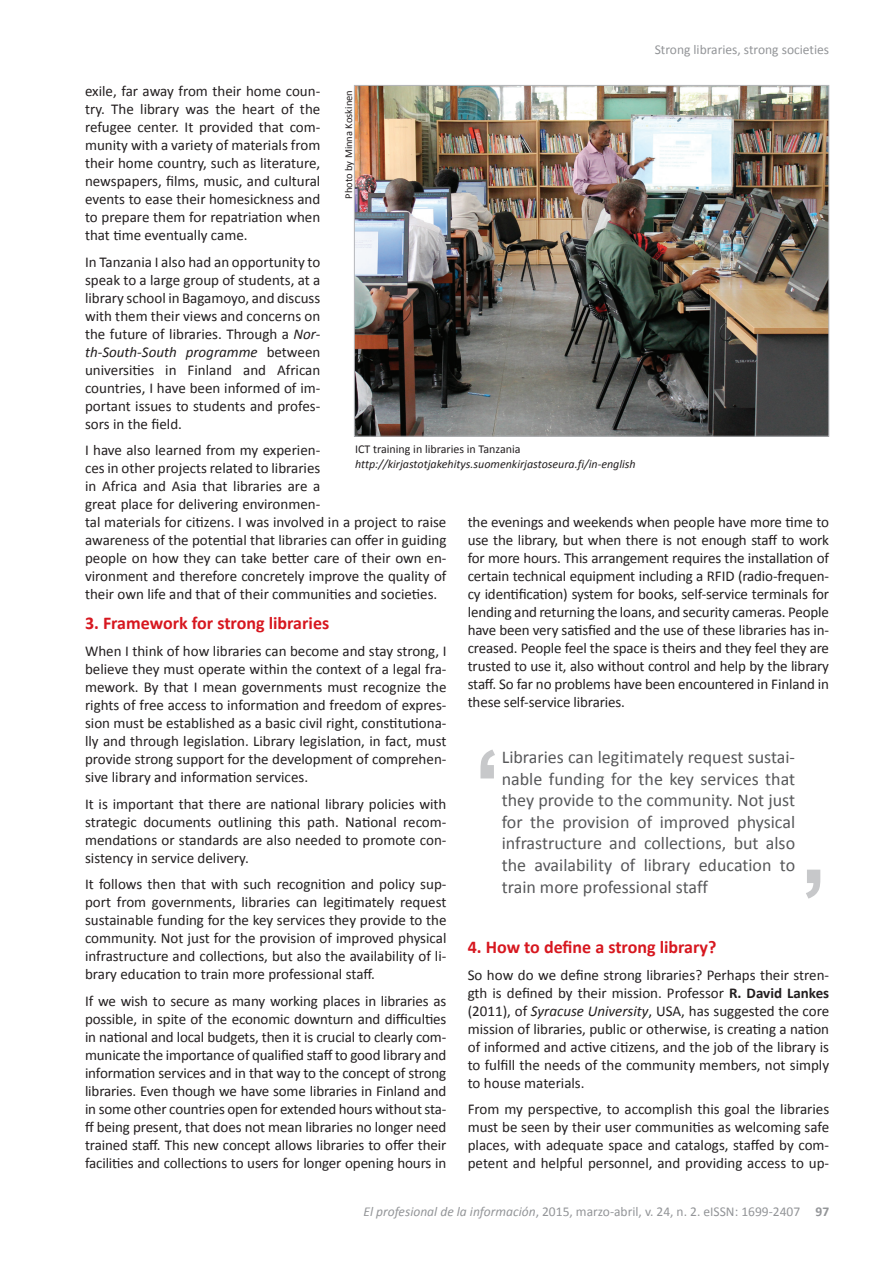
<style>
.page{position:relative;width:893px;height:1263px;background:#fff}
.page>*{position:absolute;margin:0;border:0;box-sizing:border-box;transform-origin:0 0}
.t1{font:18px/21.6px "Calibri";color:#57585a;text-align:justify}
.t2{font:700 18px "Calibri";color:#d7171f}
.t3{font:15px/18px "Calibri";color:#231f20;text-align:justify}
.t4{font:13.5px "Calibri";color:#939598}
.t5{font:italic 12px "Calibri";color:#231f20}
.t6{font:12px "Calibri";color:#231f20}
.t7{font:10.5px "Calibri";color:#231f20}
.s1{font-style:italic}
.s2{font-weight:700}
</style>
<div class="page">
<img style="left:356px;top:87px;width:471px;height:348px">
<svg style="left:806px;top:870px;width:14px;height:28px"></svg>
<svg style="left:480px;top:749px;width:15px;height:29px"></svg>
<p class="t4" style="left:655px;top:41px;width:176px">Strong libraries, strong societies</p>
<p class="t3" style="left:85px;top:82px;width:237px">exile, far away from their home coun&shy;try. The library was the heart of the refugee center. It provided that com&shy;munity with a variety of materials from their home country, such as literature, newspapers, films, music, and cultural events to ease their homesickness and to prepare them for repatriation when that time eventually came.</p>
<p class="t3" style="left:85px;top:253px;width:237px">In Tanzania I also had an opportunity to speak to a large group of students, at a library school in Bagamoyo, and discuss with them their views and concerns on the future of libraries. Through a <span class="s1">Nor&shy;th-South-South programme</span> between universities in Finland and African countries, I have been informed of im&shy;portant issues to students and profes&shy;sors in the field.</p>
<p class="t3" style="left:85px;top:441px;width:363px;text-align:left">I have also learned from my experien-<br>ces in other projects related to libraries<br>in Africa and Asia that libraries are a<br>great place for delivering environmen-<br>tal materials for citizens. I was involved in a project to raise awareness of the potential that libraries can offer in guiding people on how they can take better care of their own en&shy;vironment and therefore concretely improve the quality of their own life and that of their communities and societies.</p>
<p class="t2" style="left:85px;top:612px;width:246px">3. Framework for strong libraries</p>
<p class="t3" style="left:85px;top:642px;width:363px">When I think of how libraries can become and stay strong, I believe they must operate within the context of a legal fra&shy;mework. By that I mean governments must recognize the rights of free access to information and freedom of expres&shy;sion must be established as a basic civil right, constitutiona&shy;lly and through legislation. Library legislation, in fact, must provide strong support for the development of comprehen&shy;sive library and information services.</p>
<p class="t3" style="left:85px;top:794px;width:363px">It is important that there are national library policies with strategic documents outlining this path. National recom&shy;mendations or standards are also needed to promote con&shy;sistency in service delivery.</p>
<p class="t3" style="left:85px;top:875px;width:363px">It follows then that with such recognition and policy sup&shy;port from governments, libraries can legitimately request sustainable funding for the key services they provide to the community. Not just for the provision of improved physical infrastructure and collections, but also the availability of li&shy;brary education to train more professional staff.</p>
<p class="t3" style="left:85px;top:991px;width:363px">If we wish to secure as many working places in libraries as possible, in spite of the economic downturn and difficulties in national and local budgets, then it is crucial to clearly com&shy;municate the importance of qualified staff to good library and information services and in that way to the concept of strong libraries. Even though we have some libraries in Finland and in some other countries open for extended hours without sta&shy;ff being present, that does not mean libraries no longer need trained staff. This new concept allows libraries to offer their facilities and collections to users for longer opening hours in</p>
<p class="t7" style="left:342px;top:199px;width:110px;rotate:-90deg">Photo by Minna Koskinen</p>
<p class="t6" style="left:355px;top:442px;width:167px">ICT training in libraries in Tanzania</p>
<p class="t5" style="left:355px;top:456px;width:282px">http://kirjastotjakehitys.suomenkirjastoseura.fi/in-english</p>
<p class="t3" style="left:468px;top:513px;width:363px">the evenings and weekends when people have more time to use the library, but when there is not enough staff to work for more hours. This arrangement requires the installation of certain technical equipment including a RFID (radio-frequen&shy;cy identification) system for books, self-service terminals for lending and returning the loans, and security cameras. People have been very satisfied and the use of these libraries has in&shy;creased. People feel the space is theirs and they feel they are trusted to use it, also without control and help by the library staff. So far no problems have been encountered in Finland in these self-service libraries.</p>
<p class="t1" style="left:502px;top:746px;width:295px">Libraries can legitimately request sustai&shy;nable funding for the key services that they provide to the community. Not just for the provision of improved physical infrastructure and collections, but also the availability of library education to train more professional staff</p>
<p class="t2" style="left:468px;top:935px;width:250px">4. How to define a strong library?</p>
<p class="t3" style="left:468px;top:965px;width:363px">So how do we define strong libraries? Perhaps their stren&shy;gth is defined by their mission. Professor <span class="s2">R. David Lankes </span>(2011), of <span class="s1">Syracuse University</span>, USA, has suggested the core mission of libraries, public or otherwise, is creating a nation of informed and active citizens, and the job of the library is to fulfill the needs of the community members, not simply to house materials.</p>
<p class="t3" style="left:468px;top:1100px;width:363px">From my perspective, to accomplish this goal the libraries must be seen by their user communities as welcoming safe places, with adequate space and catalogs, staffed by com&shy;petent and helpful personnel, and providing access to up-</p>
<p class="t4" style="left:363px;top:1203px;width:467px"><span class="s1">El profesional de la información</span>, 2015, marzo-abril, v. 24, n. 2. eISSN: 1699-2407 <span class="s2">97</span></p>
</div>
